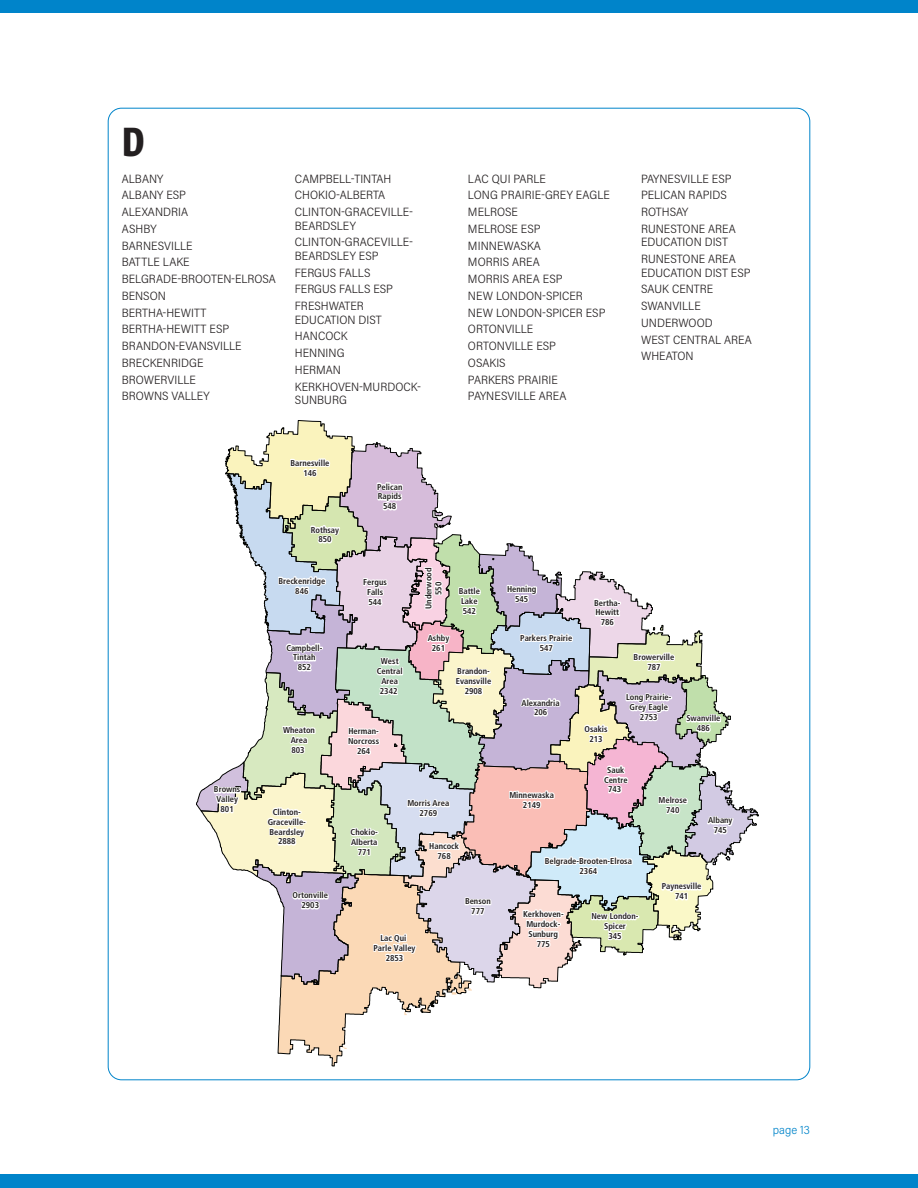
<style>
.page{position:relative;width:918px;height:1188px;background:#fff}
.page>*{position:absolute;margin:0;border:0;box-sizing:border-box;transform-origin:0 0}
.District_Letter{font:600 45px "Urbana";color:#231f20}
.District_Names{font:300 12px/13.5px "Acumin Pro Semi Cond";letter-spacing:.005em;color:#231f20}
.t1{font:300 12px "Acumin Pro Semi Cond";color:#0084ca}
.t2{font:700 condensed 8.55px/9.9px "Frutiger LT Std";color:#231f20;text-align:center}
</style>
<div class="page">
<div style="left:0;top:0;width:918px;height:14px;background:#0084ca"></div>
<div style="left:0;top:1174px;width:918px;height:14px;background:#0084ca"></div>
<svg style="left:196px;top:420px;width:563px;height:646px"></svg>
<p class="District_Letter" style="left:122px;top:116px;width:24px">D</p>
<p class="District_Names" style="left:122px;top:171px;width:43px">ALBANY</p>
<p class="District_Names" style="left:122px;top:188px;width:66px">ALBANY ESP</p>
<p class="District_Names" style="left:122px;top:205px;width:68px">ALEXANDRIA</p>
<p class="District_Names" style="left:122px;top:221px;width:36px">ASHBY</p>
<p class="District_Names" style="left:122px;top:238px;width:72px">BARNESVILLE</p>
<p class="District_Names" style="left:122px;top:255px;width:69px">BATTLE LAKE</p>
<p class="District_Names" style="left:122px;top:272px;width:156px">BELGRADE-BROOTEN-ELROSA</p>
<p class="District_Names" style="left:122px;top:288px;width:46px">BENSON</p>
<p class="District_Names" style="left:122px;top:305px;width:86px">BERTHA-HEWITT</p>
<p class="District_Names" style="left:122px;top:322px;width:109px">BERTHA-HEWITT ESP</p>
<p class="District_Names" style="left:122px;top:339px;width:121px">BRANDON-EVANSVILLE</p>
<p class="District_Names" style="left:122px;top:355px;width:83px">BRECKENRIDGE</p>
<p class="District_Names" style="left:122px;top:372px;width:75px">BROWERVILLE</p>
<p class="District_Names" style="left:122px;top:389px;width:89px">BROWNS VALLEY</p>
<p class="District_Names" style="left:295px;top:171px;width:98px">CAMPBELL-TINTAH</p>
<p class="District_Names" style="left:295px;top:188px;width:92px">CHOKIO-ALBERTA</p>
<p class="District_Names" style="left:295px;top:205px;width:120px">CLINTON-GRACEVILLE-<br>BEARDSLEY</p>
<p class="District_Names" style="left:295px;top:235px;width:120px">CLINTON-GRACEVILLE-<br>BEARDSLEY ESP</p>
<p class="District_Names" style="left:295px;top:265px;width:77px">FERGUS FALLS</p>
<p class="District_Names" style="left:295px;top:282px;width:100px">FERGUS FALLS ESP</p>
<p class="District_Names" style="left:295px;top:299px;width:88px">FRESHWATER<br>EDUCATION DIST</p>
<p class="District_Names" style="left:295px;top:329px;width:54px">HANCOCK</p>
<p class="District_Names" style="left:295px;top:346px;width:51px">HENNING</p>
<p class="District_Names" style="left:295px;top:362px;width:47px">HERMAN</p>
<p class="District_Names" style="left:295px;top:379px;width:128px">KERKHOVEN-MURDOCK-<br>SUNBURG</p>
<p class="District_Names" style="left:468px;top:171px;width:80px">LAC QUI PARLE</p>
<p class="District_Names" style="left:468px;top:188px;width:143px">LONG PRAIRIE-GREY EAGLE</p>
<p class="District_Names" style="left:468px;top:205px;width:51px">MELROSE</p>
<p class="District_Names" style="left:468px;top:221px;width:74px">MELROSE ESP</p>
<p class="District_Names" style="left:468px;top:238px;width:74px">MINNEWASKA</p>
<p class="District_Names" style="left:468px;top:255px;width:73px">MORRIS AREA</p>
<p class="District_Names" style="left:468px;top:272px;width:96px">MORRIS AREA ESP</p>
<p class="District_Names" style="left:468px;top:288px;width:116px">NEW LONDON-SPICER</p>
<p class="District_Names" style="left:468px;top:305px;width:139px">NEW LONDON-SPICER ESP</p>
<p class="District_Names" style="left:468px;top:322px;width:67px">ORTONVILLE</p>
<p class="District_Names" style="left:468px;top:339px;width:90px">ORTONVILLE ESP</p>
<p class="District_Names" style="left:468px;top:355px;width:39px">OSAKIS</p>
<p class="District_Names" style="left:468px;top:372px;width:91px">PARKERS PRAIRIE</p>
<p class="District_Names" style="left:468px;top:389px;width:100px">PAYNESVILLE AREA</p>
<p class="District_Names" style="left:641px;top:171px;width:92px">PAYNESVILLE ESP</p>
<p class="District_Names" style="left:641px;top:188px;width:87px">PELICAN RAPIDS</p>
<p class="District_Names" style="left:641px;top:205px;width:49px">ROTHSAY</p>
<p class="District_Names" style="left:641px;top:221px;width:96px">RUNESTONE AREA<br>EDUCATION DIST</p>
<p class="District_Names" style="left:641px;top:252px;width:111px">RUNESTONE AREA<br>EDUCATION DIST ESP</p>
<p class="District_Names" style="left:641px;top:282px;width:74px">SAUK CENTRE</p>
<p class="District_Names" style="left:641px;top:299px;width:61px">SWANVILLE</p>
<p class="District_Names" style="left:641px;top:315px;width:73px">UNDERWOOD</p>
<p class="District_Names" style="left:641px;top:332px;width:112px">WEST CENTRAL AREA</p>
<p class="District_Names" style="left:641px;top:349px;width:54px">WHEATON</p>
<p class="t2" style="left:290px;top:458px;width:41px">Barnesville<br>146</p>
<p class="t2" style="left:311px;top:525px;width:30px">Rothsay<br>850</p>
<p class="t2" style="left:278px;top:576px;width:49px">Breckenridge<br>846</p>
<p class="t2" style="left:377px;top:482px;width:27px">Pelican<br>Rapids<br>548</p>
<p class="t2" style="left:363px;top:577px;width:25px">Fergus<br>Falls<br>544</p>
<p class="t2" style="left:424px;top:609px;width:43px;rotate:-90deg">Underwood<br>550</p>
<p class="t2" style="left:459px;top:586px;width:23px;text-align:left">Battle<br>Lake<br>542</p>
<p class="t2" style="left:507px;top:584px;width:31px">Henning<br>545</p>
<p class="t2" style="left:594px;top:598px;width:28px">Bertha-<br>Hewitt<br>786</p>
<p class="t2" style="left:214px;top:785px;width:28px">Browns<br>Valley<br>801</p>
<p class="t2" style="left:286px;top:643px;width:38px">Campbell-<br>Tintah<br>852</p>
<p class="t2" style="left:283px;top:725px;width:33px">Wheaton<br>Area<br>803</p>
<p class="t2" style="left:268px;top:807px;width:40px">Clinton-<br>Graceville-<br>Beardsley<br>2888</p>
<p class="t2" style="left:293px;top:891px;width:37px">Ortonville<br>2903</p>
<p class="t2" style="left:377px;top:657px;width:27px">West<br>Central<br>Area<br>2342</p>
<p class="t2" style="left:348px;top:726px;width:33px">Herman-<br>Norcross<br>264</p>
<p class="t2" style="left:428px;top:633px;width:23px">Ashby<br>261</p>
<p class="t2" style="left:456px;top:667px;width:37px">Brandon-<br>Evansville<br>2908</p>
<p class="t2" style="left:351px;top:827px;width:29px">Chokio-<br>Alberta<br>771</p>
<p class="t2" style="left:407px;top:798px;width:43px">Morris Area<br>2769</p>
<p class="t2" style="left:429px;top:841px;width:31px">Hancock<br>768</p>
<p class="t2" style="left:465px;top:896px;width:27px">Benson<br>777</p>
<p class="t2" style="left:374px;top:933px;width:44px">Lac Qui<br>Parle Valley<br>2853</p>
<p class="t2" style="left:520px;top:633px;width:54px">Parkers Prairie<br>547</p>
<p class="t2" style="left:634px;top:652px;width:42px">Browerville<br>787</p>
<p class="t2" style="left:522px;top:698px;width:40px">Alexandria<br>206</p>
<p class="t2" style="left:626px;top:692px;width:47px">Long Prairie-<br>Grey Eagle<br>2753</p>
<p class="t2" style="left:585px;top:724px;width:25px">Osakis<br>213</p>
<p class="t2" style="left:686px;top:714px;width:36px">Swanville<br>486</p>
<p class="t2" style="left:509px;top:790px;width:46px">Minnewaska<br>2149</p>
<p class="t2" style="left:604px;top:765px;width:25px">Sauk<br>Centre<br>743</p>
<p class="t2" style="left:545px;top:856px;width:89px">Belgrade-Brooten-Elrosa<br>2364</p>
<p class="t2" style="left:523px;top:909px;width:42px">Kerkhoven-<br>Murdock-<br>Sunburg<br>775</p>
<p class="t2" style="left:591px;top:911px;width:49px">New London-<br>Spicer<br>345</p>
<p class="t2" style="left:659px;top:795px;width:30px">Melrose<br>740</p>
<p class="t2" style="left:708px;top:816px;width:26px">Albany<br>745</p>
<p class="t2" style="left:662px;top:882px;width:41px">Paynesville<br>741</p>
<p class="t1" style="left:773px;top:1122px;width:39px">page 13</p>
</div>
